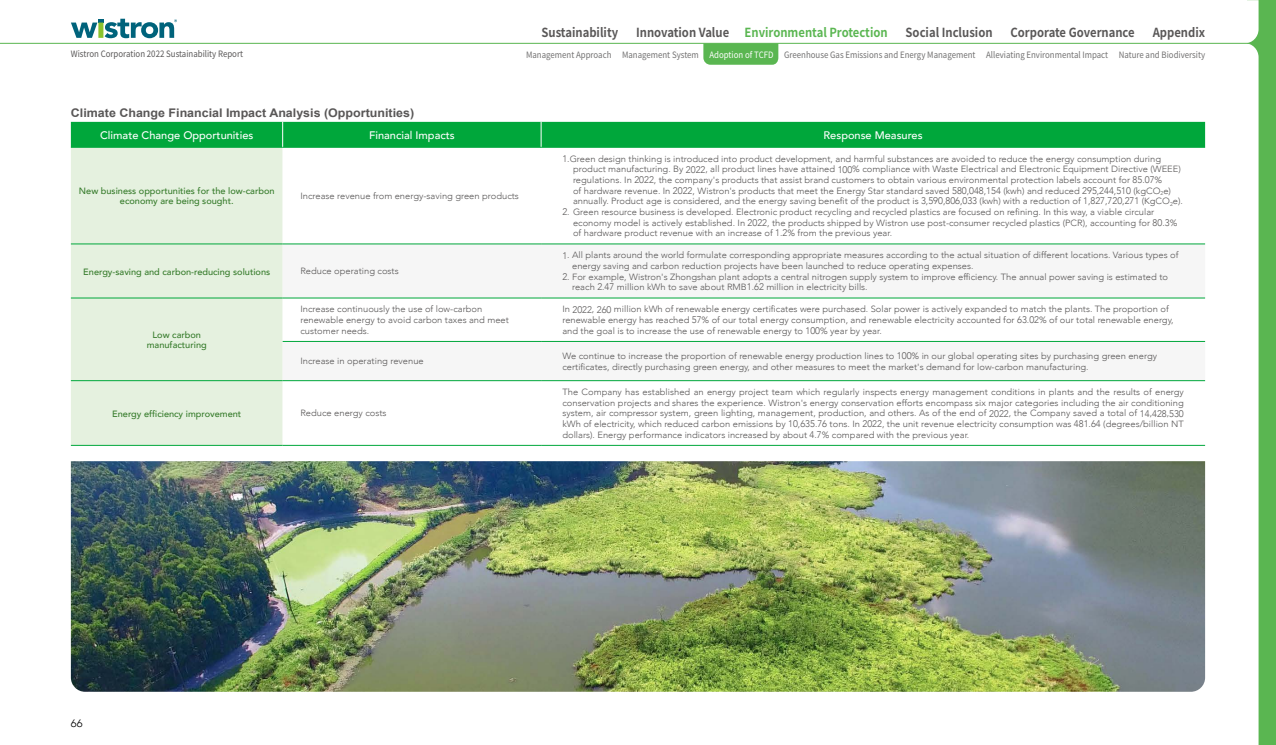
<style>
.page{position:relative;width:1276px;height:745px;background:#fff}
.page>*{position:absolute;margin:0;border:0;box-sizing:border-box;transform-origin:0 0}
.t1{font:700 12.5px "Source Han Sans TC";color:#595757;scale:.9 1}
.t2{font:700 12.5px "Source Han Sans TC";color:#5ab651;scale:.9 1}
.t3{font:700 11.88px "Arial";color:#595757;scale:1.05 1}
.t4{font:500 10.88px "Avenir";color:#fff}
.t5{font:300 10.75px "Avenir";color:#000;scale:1.05 1}
.t6{font:500 9.12px/10.6px "Avenir";color:#377c2c;text-align:center}
.t7{font:300 9px/10.6px "Avenir";color:#595757;scale:1.04 1}
.t8{font:8.75px "Source Han Sans TC";color:#727171;scale:.9 1}
.t9{font:8.75px "Source Han Sans TC";color:#595757;scale:.9 1}
.s1{color:#595757}
.s2{color:#fff}
.s3{font-size:9.5px}
</style>
<div class="page">
<div style="left:1247px;top:0;width:29px;height:744px;background:#5ab651"></div>
<svg style="left:0;top:0;width:1258px;height:43px"></svg>
<div style="left:1247px;top:44px;width:11px;height:700px;background:#fff"></div>
<hr style="left:0;top:43px;width:1267px;height:1px;background:#5ab651">
<div style="left:703px;top:43px;width:75px;height:22px;background:#5ab651"></div>
<svg style="left:71px;top:19px;width:106px;height:19px"></svg>
<div style="left:71px;top:148px;width:212px;height:297px;background:#e5f1df"></div>
<svg style="left:283px;top:381px;width:922px;height:64px"></svg>
<svg style="left:283px;top:244px;width:922px;height:97px;fill:#f6f6f6"></svg>
<div style="left:71px;top:122px;width:1134px;height:25px;background:#00a73b"></div>
<hr style="left:71px;top:147px;width:212px;height:1px;background:#00a73b">
<hr style="left:283px;top:147px;width:258px;height:1px;background:#00a73b">
<hr style="left:541px;top:147px;width:664px;height:1px;background:#00a73b">
<hr style="left:71px;top:243px;width:212px;height:1px;background:#00a73b">
<hr style="left:283px;top:243px;width:258px;height:1px;background:#00a73b">
<hr style="left:541px;top:243px;width:664px;height:1px;background:#00a73b">
<hr style="left:71px;top:297px;width:212px;height:1px;background:#00a73b">
<hr style="left:283px;top:297px;width:258px;height:1px;background:#00a73b">
<hr style="left:541px;top:297px;width:664px;height:1px;background:#00a73b">
<hr style="left:283px;top:341px;width:258px;height:1px;background:#00a73b">
<hr style="left:541px;top:341px;width:664px;height:1px;background:#00a73b">
<hr style="left:71px;top:380px;width:212px;height:1px;background:#00a73b">
<hr style="left:283px;top:380px;width:258px;height:1px;background:#00a73b">
<hr style="left:541px;top:380px;width:664px;height:1px;background:#00a73b">
<hr style="left:71px;top:445px;width:212px;height:1px;background:#00a73b">
<hr style="left:283px;top:445px;width:258px;height:1px;background:#00a73b">
<hr style="left:541px;top:445px;width:664px;height:1px;background:#00a73b">
<img style="left:71px;top:461px;width:1134px;height:230px">
<h1 class="t1" style="left:541px;top:25px;width:87px">Sustainability</h1>
<h1 class="t2" style="left:636px;top:25px;width:281px"><span class="s1">Innovation Value</span> Environmental Protection</h1>
<h1 class="t1" style="left:905px;top:25px;width:98px">Social Inclusion</h1>
<h1 class="t1" style="left:1010px;top:25px;width:140px">Corporate Governance</h1>
<h1 class="t1" style="left:1152px;top:25px;width:60px">Appendix</h1>
<p class="t9" style="left:71px;top:49px;width:193px">Wistron Corporation 2022 Sustainability Report</p>
<p class="t8" style="left:526px;top:50px;width:756px">Management Approach Management System <span class="s2">Adoption of TCFD</span> Greenhouse Gas Emissions and Energy Management Alleviating Environmental Impact Nature and Biodiversity</p>
<h2 class="t3" style="left:71px;top:105px;width:328px">Climate Change Financial Impact Analysis (Opportunities)</h2>
<p class="t4" style="left:100px;top:125px;width:155px">Climate Change Opportunities</p>
<p class="t4" style="left:369px;top:125px;width:87px">Financial Impacts</p>
<p class="t4" style="left:823px;top:125px;width:101px">Response Measures</p>
<p class="t6" style="left:79px;top:185px;width:197px">New business opportunities for the low-carbon economy are being sought.</p>
<p class="t7" style="left:300px;top:190px;width:212px">Increase revenue from energy-saving green products</p>
<p class="t6" style="left:83px;top:265px;width:188px">Energy-saving and carbon-reducing solutions</p>
<p class="t7" style="left:300px;top:266px;width:96px">Reduce operating costs</p>
<p class="t7" style="left:573px;top:153px;width:588px;text-indent:-11px"><span class="s3">1</span>.Green design thinking is introduced into product development, and harmful substances are avoided to reduce the energy consumption during product manufacturing. By <span class="s3">2022</span>, all product lines have attained <span class="s3">100</span>% compliance with Waste Electrical and Electronic Equipment Directive (WEEE) regulations. In <span class="s3">2022</span>, the company's products that assist brand customers to obtain various environmental protection labels account for <span class="s3">85</span>.<span class="s3">07</span>%<br>of hardware revenue. In <span class="s3">2022</span>, Wistron's products that meet the Energy Star standard saved <span class="s3">580</span>,<span class="s3">048</span>,<span class="s3">154</span> (kwh) and reduced <span class="s3">295</span>,<span class="s3">244</span>,<span class="s3">510</span> (kgCO<sub>2</sub>e) annually. Product age is considered, and the energy saving benefit of the product is <span class="s3">3</span>,<span class="s3">590</span>,<span class="s3">806</span>,<span class="s3">033</span> (kwh) with a reduction of <span class="s3">1</span>,<span class="s3">827</span>,<span class="s3">720</span>,<span class="s3">271</span> (KgCO<sub>2</sub>e).</p>
<p class="t7" style="left:573px;top:206px;width:582px;text-indent:-11px"><span class="s3">2</span>. Green resource business is developed. Electronic product recycling and recycled plastics are focused on refining. In this way, a viable circular economy model is actively established. In <span class="s3">2022</span>, the products shipped by Wistron use post-consumer recycled plastics (PCR), accounting for <span class="s3">80</span>.<span class="s3">3</span>% of hardware product revenue with an increase of <span class="s3">1</span>.<span class="s3">2</span>% from the previous year.</p>
<p class="t7" style="left:572px;top:250px;width:584px;text-indent:-10px"><span class="s3">1</span>. All plants around the world formulate corresponding appropriate measures according to the actual situation of different locations. Various types of energy saving and carbon reduction projects have been launched to reduce operating expenses.</p>
<p class="t7" style="left:572px;top:271px;width:574px;text-indent:-10px"><span class="s3">2</span>. For example, Wistron's Zhongshan plant adopts a central nitrogen supply system to improve efficiency. The annual power saving is estimated to reach <span class="s3">2</span>.<span class="s3">47</span> million kWh to save about RMB<span class="s3">1</span>.<span class="s3">62</span> million in electricity bills.</p>
<p class="t6" style="left:147px;top:328px;width:61px">Low carbon manufacturing</p>
<p class="t7" style="left:300px;top:304px;width:202px">Increase continuously the use of low-carbon renewable energy to avoid carbon taxes and meet customer needs.</p>
<p class="t7" style="left:562px;top:304px;width:589px">In <span class="s3">2022</span>, <span class="s3">260</span> million kWh of renewable energy certificates were purchased. Solar power is actively expanded to match the plants. The proportion of renewable energy has reached <span class="s3">57</span>% of our total energy consumption, and renewable electricity accounted for <span class="s3">63</span>.<span class="s3">02</span>% of our total renewable energy, and the goal is to increase the use of renewable energy to <span class="s3">100</span>% year by year.</p>
<p class="t7" style="left:300px;top:356px;width:120px">Increase in operating revenue</p>
<p class="t7" style="left:562px;top:350px;width:573px">We continue to increase the proportion of renewable energy production lines to <span class="s3">100</span>% in our global operating sites by purchasing green energy certificates, directly purchasing green energy, and other measures to meet the market's demand for low-carbon manufacturing.</p>
<p class="t6" style="left:112px;top:407px;width:131px">Energy efficiency improvement</p>
<p class="t7" style="left:300px;top:407px;width:84px">Reduce energy costs</p>
<p class="t5" style="left:71px;top:716px;width:13px">66</p>
<p class="t7" style="left:562px;top:386px;width:599px;text-align:justify">The Company has established an energy project team which regularly inspects energy management conditions in plants and the results of energy conservation projects and shares the experience. Wistron's energy conservation efforts encompass six major categories including the air conditioning system, air compressor system, green lighting, management, production, and others. As of the end of <span class="s3">2022</span>, the Company saved a total of <span class="s3">14</span>,<span class="s3">428</span>,<span class="s3">530 </span>kWh of electricity, which reduced carbon emissions by <span class="s3">10</span>,<span class="s3">635</span>.<span class="s3">76</span> tons. In <span class="s3">2022</span>, the unit revenue electricity consumption was <span class="s3">481</span>.<span class="s3">64</span> (degrees/billion NT dollars). Energy performance indicators increased by about <span class="s3">4</span>.<span class="s3">7</span>% compared with the previous year.</p>
</div>
